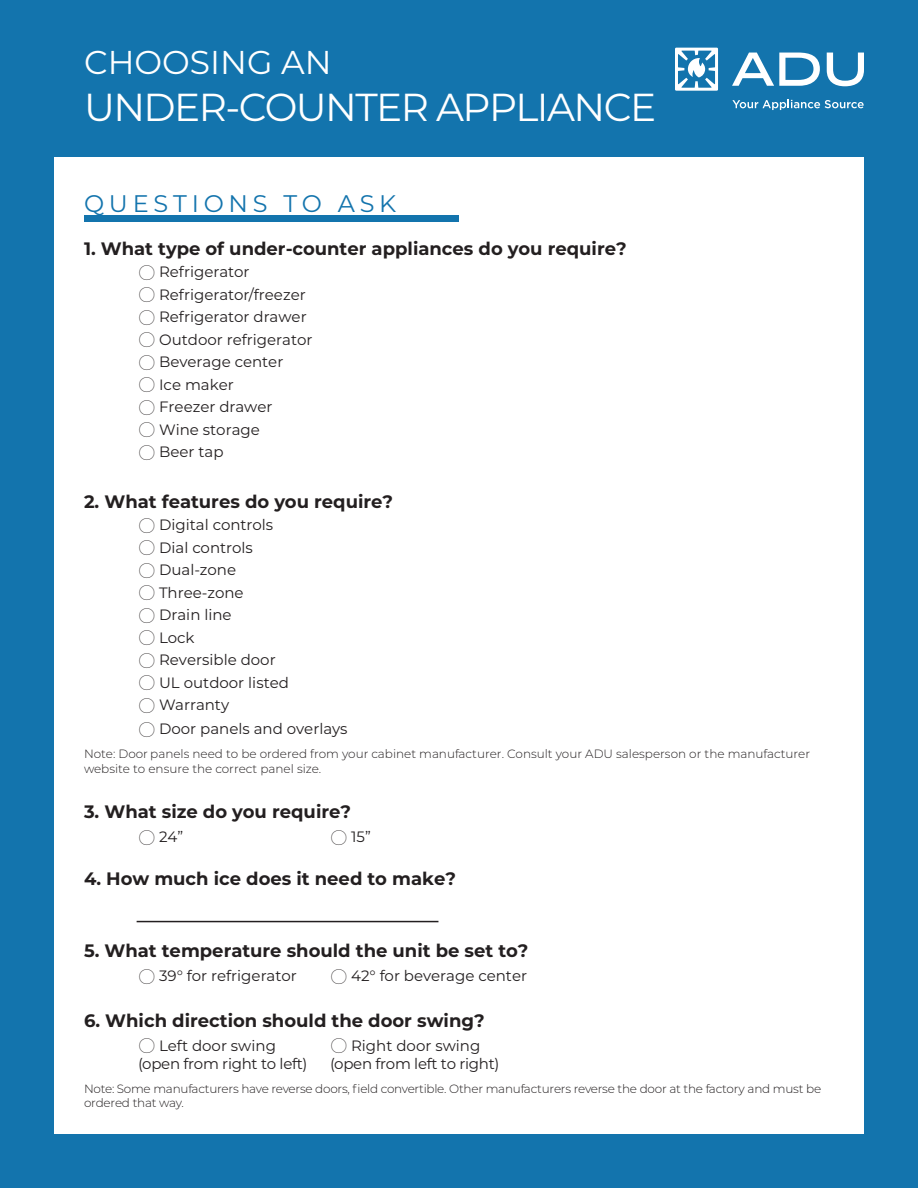
<style>
.page{position:relative;width:918px;height:1188px;background:#1374ad}
.page>*{position:absolute;margin:0;border:0;box-sizing:border-box;transform-origin:0 0}
.t1{font:39px "Montserrat";letter-spacing:-.04em;color:#fff}
.t2{font:33px "Montserrat";color:#fff}
.t3{font:24px "Montserrat";letter-spacing:.2em;color:#1374ad}
.t4{font:700 18px "Montserrat";color:#231f20}
.t5{font:15px/22.5px "Montserrat";color:#231f20}
.t6{font:15px "Montserrat";letter-spacing:-.02em;color:#231f20}
.t7{font:300 12px/14.4px "Montserrat";letter-spacing:-.015em;color:#231f20}
.s1{font-weight:100;font-size:21px}
</style>
<div class="page">
<div style="left:54px;top:158px;width:810px;height:976px;background:#fff"></div>
<div style="left:84px;top:216px;width:375px;height:6px;background:#1374ad"></div>
<hr style="left:137px;top:921px;width:301px;height:1px;background:#231f20">
<svg style="left:732px;top:100px;width:132px;height:10px"></svg>
<svg style="left:732px;top:53px;width:88px;height:33px"></svg>
<svg style="left:827px;top:53px;width:37px;height:33px"></svg>
<svg style="left:675px;top:48px;width:43px;height:43px"></svg>
<p class="t2" style="left:84px;top:39px;width:249px">CHOOSING AN</p>
<p class="t1" style="left:84px;top:80px;width:574px">UNDER-COUNTER APPLIANCE</p>
<p class="t3" style="left:84px;top:187px;width:314px">QUESTIONS TO ASK</p>
<p class="t4" style="left:84px;top:236px;width:544px">1. What type of under-counter appliances do you require?</p>
<p class="t5" style="left:138px;top:260px;width:176px"><span class="s1">O</span> Refrigerator<br><span class="s1">O</span> Refrigerator/freezer<br><span class="s1">O</span> Refrigerator drawer<br><span class="s1">O</span> Outdoor refrigerator<br><span class="s1">O</span> Beverage center<br><span class="s1">O</span> Ice maker<br><span class="s1">O</span> Freezer drawer<br><span class="s1">O</span> Wine storage<br><span class="s1">O</span> Beer tap</p>
<p class="t4" style="left:84px;top:488px;width:311px">2. What features do you require?</p>
<p class="t5" style="left:138px;top:513px;width:152px"><span class="s1">O</span> Digital controls<br><span class="s1">O</span> Dial controls<br><span class="s1">O</span> Dual-zone<br><span class="s1">O</span> Three-zone<br><span class="s1">O</span> Drain line<br><span class="s1">O</span> Lock<br><span class="s1">O</span> Reversible door<br><span class="s1">O</span> UL outdoor listed<br><span class="s1">O</span> Warranty</p>
<p class="t5" style="left:138px;top:717px;width:211px"><span class="s1">O</span> Door panels and overlays</p>
<p class="t7" style="left:84px;top:746px;width:728px">Note: Door panels need to be ordered from your cabinet manufacturer. Consult your ADU salesperson or the manufacturer website to ensure the correct panel size.</p>
<p class="t4" style="left:84px;top:799px;width:269px">3. What size do you require?</p>
<p class="t5" style="left:138px;top:825px;width:47px"><span class="s1">O</span> 24”</p>
<p class="t5" style="left:330px;top:825px;width:42px"><span class="s1">O</span> 15”</p>
<p class="t4" style="left:84px;top:866px;width:374px">4. How much ice does it need to make?</p>
<p class="t4" style="left:84px;top:938px;width:446px">5. What temperature should the unit be set to?</p>
<p class="t5" style="left:138px;top:964px;width:160px"><span class="s1">O</span> 39° for refrigerator</p>
<p class="t5" style="left:330px;top:964px;width:199px"><span class="s1">O</span> 42° for beverage center</p>
<p class="t4" style="left:84px;top:1008px;width:402px">6. Which direction should the door swing?</p>
<p class="t5" style="left:138px;top:1034px;width:139px"><span class="s1">O</span> Left door swing</p>
<p class="t5" style="left:330px;top:1034px;width:152px"><span class="s1">O</span> Right door swing</p>
<p class="t6" style="left:138px;top:1053px;width:171px">(open from right to left)</p>
<p class="t6" style="left:330px;top:1053px;width:171px">(open from left to right)</p>
<p class="t7" style="left:84px;top:1081px;width:739px">Note: Some manufacturers have reverse doors, field convertible. Other manufacturers reverse the door at the factory and must be ordered that way.</p>
</div>
